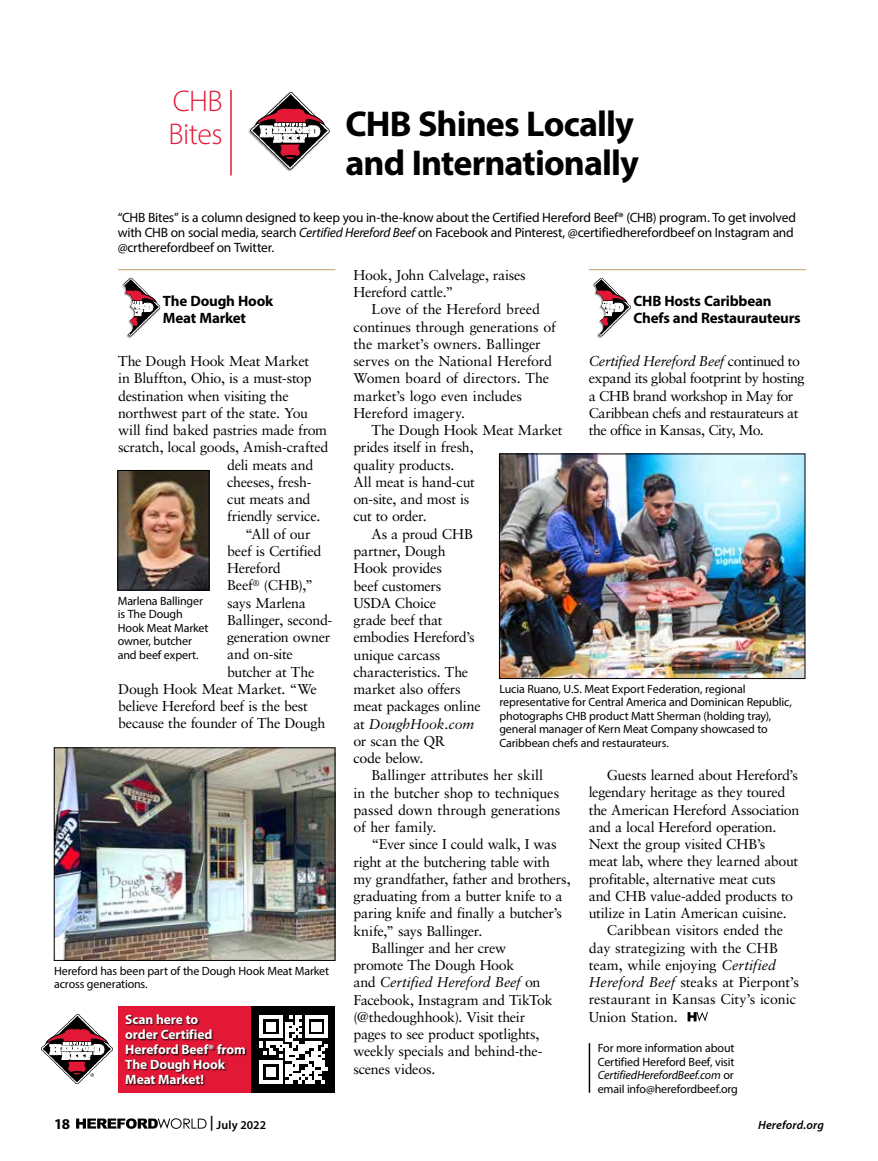
<style>
.page{position:relative;width:878px;height:1161px;background:#fff}
.page>*{position:absolute;margin:0;border:0;box-sizing:border-box;transform-origin:0 0}
.t1{font:700 36px/39px "Myriad Pro";letter-spacing:-.025em;color:#000}
.t2{font:300 30px/33px "Myriad Pro";letter-spacing:-.015em;color:#e31837}
.t3{font:700 15px/17.2px "Myriad Pro";letter-spacing:-.015em;color:#000}
.t4{font:14.25px/17.2px "Sabon LT Pro";letter-spacing:-.02em;color:#000}
.t5{font:14.25px "Sabon LT Pro";color:#000}
.t6{font:italic 14.25px "Sabon LT Pro";letter-spacing:-.015em;color:#000}
.t7{font:13.5px/15px "Myriad Pro";letter-spacing:-.015em;color:#000}
.t8{font:700 13.5px/15px "Myriad Pro";letter-spacing:-.01em;color:#fff}
.t9{font:12px/13.5px "Myriad Pro";letter-spacing:-.01em;color:#000}
.t10{font:italic 600 12px "Myriad Pro";letter-spacing:.015em;color:#000}
.t11{font:600 12px "Myriad Pro";letter-spacing:.01em;color:#000}
.s1{font-style:italic}
.s2{font-style:normal}
.s3{font-size:15px}
</style>
<div class="page">
<hr style="left:588px;top:1043px;width:2px;height:50px;background:#000">
<svg style="left:687px;top:1012px;width:20px;height:9px"></svg>
<hr style="left:230px;top:90px;width:2px;height:86px;background:#e31837">
<div style="left:248px;top:92px;width:82px;height:80px;background:#000;opacity:.5"></div>
<svg style="left:250px;top:92px;width:80px;height:78px"></svg>
<hr style="left:588px;top:269px;width:218px;height:1px;background:#bf9f60">
<div style="left:592px;top:278px;width:39px;height:61px;background:#000;opacity:.5"></div>
<svg style="left:592px;top:278px;width:39px;height:59px"></svg>
<img style="left:56px;top:750px;width:277px;height:209px">
<div style="left:54px;top:748px;width:281px;height:213px;border:1px solid #000"></div>
<img style="left:501px;top:456px;width:302px;height:221px">
<div style="left:499px;top:454px;width:306px;height:225px;border:1px solid #000"></div>
<hr style="left:118px;top:269px;width:217px;height:1px;background:#bf9f60">
<div style="left:121px;top:278px;width:39px;height:61px;background:#000;opacity:.5"></div>
<svg style="left:121px;top:278px;width:39px;height:59px"></svg>
<img style="left:120px;top:472px;width:87px;height:116px">
<div style="left:118px;top:470px;width:91px;height:120px;border:1px solid #000"></div>
<svg style="left:41px;top:1014px;width:72px;height:70px"></svg>
<div style="left:118px;top:1006px;width:133px;height:87px;background:#e31837"></div>
<div style="left:251px;top:1006px;width:84px;height:87px;background:#000"></div>
<svg style="left:260px;top:1016px;width:67px;height:67px"></svg>
<svg style="left:125px;top:1014px;width:122px;height:72px"></svg>
<svg style="left:76px;top:1118px;width:130px;height:11px"></svg>
<h2 class="t2" style="left:168px;top:84px;width:56px">CHB<br>Bites</h2>
<h1 class="t1" style="left:345px;top:103px;width:295px">CHB Shines Locally and Internationally</h1>
<p class="t7" style="left:118px;top:209px;width:679px">“CHB Bites” is a column designed to keep you in-the-know about the Certified Hereford Beef® (CHB) program. To get involved with CHB on social media, search <span class="s1">Certified Hereford Beef</span> on Facebook and Pinterest, @certifiedherefordbeef on Instagram and @crtherefordbeef on Twitter.</p>
<p class="t3" style="left:163px;top:292px;width:112px">The Dough Hook<br>Meat Market</p>
<p class="t4" style="left:118px;top:352px;width:192px">The Dough Hook Meat Market</p>
<p class="t4" style="left:118px;top:369px;width:195px">in Bluffton, Ohio, is a must-stop</p>
<p class="t4" style="left:118px;top:387px;width:172px">destination when visiting the</p>
<p class="t4" style="left:118px;top:404px;width:191px">northwest part of the state. You</p>
<p class="t4" style="left:118px;top:421px;width:210px">will find baked pastries made from</p>
<p class="t4" style="left:118px;top:438px;width:212px">scratch, local goods, Amish-crafted</p>
<p class="t4" style="left:227px;top:456px;width:88px">deli meats and</p>
<p class="t4" style="left:227px;top:473px;width:86px">cheeses, fresh-</p>
<p class="t4" style="left:227px;top:490px;width:85px">cut meats and</p>
<p class="t4" style="left:227px;top:507px;width:95px">friendly service.</p>
<p class="t4" style="left:245px;top:525px;width:67px">“All of our</p>
<p class="t4" style="left:227px;top:542px;width:96px">beef is Certified</p>
<p class="t4" style="left:227px;top:559px;width:55px">Hereford</p>
<p class="t4" style="left:227px;top:576px;width:87px">Beef<sup>®</sup> (CHB),”</p>
<p class="t4" style="left:227px;top:594px;width:80px">says Marlena</p>
<p class="t4" style="left:227px;top:611px;width:107px">Ballinger, second-</p>
<p class="t4" style="left:227px;top:628px;width:105px">generation owner</p>
<p class="t4" style="left:227px;top:645px;width:67px">and on-site</p>
<p class="t4" style="left:227px;top:663px;width:89px">butcher at The</p>
<p class="t4" style="left:118px;top:680px;width:200px">Dough Hook Meat Market. “We</p>
<p class="t4" style="left:118px;top:697px;width:191px">believe Hereford beef is the best</p>
<p class="t4" style="left:118px;top:714px;width:209px">because the founder of The Dough</p>
<p class="t9" style="left:118px;top:594px;width:92px">Marlena Ballinger is The Dough<br>Hook Meat Market owner, butcher and beef expert.</p>
<p class="t9" style="left:54px;top:964px;width:276px">Hereford has been part of the Dough Hook Meat Market across generations.</p>
<p class="t8" style="left:125px;top:1011px;width:122px">Scan here to<br>order Certified<br>Hereford Beef® from<br>The Dough Hook<br>Meat Market!</p>
<p class="t4" style="left:353px;top:266px;width:174px">Hook, John Calvelage, raises<br>Hereford cattle.”</p>
<p class="t4" style="left:353px;top:300px;width:204px;text-indent:18px">Love of the Hereford breed continues through generations of the market’s owners. Ballinger serves on the National Hereford<br>Women board of directors. The market’s logo even includes<br>Hereford imagery.</p>
<p class="t4" style="left:371px;top:421px;width:192px">The Dough Hook Meat Market</p>
<p class="t4" style="left:353px;top:438px;width:122px">prides itself in fresh,</p>
<p class="t4" style="left:353px;top:456px;width:102px">quality products.</p>
<p class="t4" style="left:353px;top:473px;width:123px">All meat is hand-cut</p>
<p class="t4" style="left:353px;top:490px;width:117px">on-site, and most is</p>
<p class="t4" style="left:353px;top:508px;width:75px">cut to order.</p>
<p class="t4" style="left:371px;top:525px;width:103px">As a proud CHB</p>
<p class="t4" style="left:353px;top:542px;width:94px">partner, Dough</p>
<p class="t4" style="left:353px;top:559px;width:90px">Hook provides</p>
<p class="t4" style="left:353px;top:577px;width:89px">beef customers</p>
<p class="t4" style="left:353px;top:594px;width:84px">USDA Choice</p>
<p class="t4" style="left:353px;top:611px;width:91px">grade beef that</p>
<p class="t4" style="left:353px;top:628px;width:123px">embodies Hereford’s</p>
<p class="t4" style="left:353px;top:646px;width:88px">unique carcass</p>
<p class="t4" style="left:353px;top:663px;width:116px">characteristics. The</p>
<p class="t4" style="left:353px;top:680px;width:109px">market also offers</p>
<p class="t4" style="left:353px;top:697px;width:129px">meat packages online</p>
<p class="t6" style="left:353px;top:715px;width:122px"><span class="s2">at</span> DoughHook.com</p>
<p class="t4" style="left:353px;top:732px;width:93px">or scan the QR</p>
<p class="t4" style="left:353px;top:749px;width:71px">code below.</p>
<p class="t5" style="left:371px;top:766px;width:173px">Ballinger attributes her skill</p>
<p class="t4" style="left:353px;top:784px;width:207px">in the butcher shop to techniques</p>
<p class="t4" style="left:353px;top:801px;width:208px">passed down through generations</p>
<p class="t4" style="left:353px;top:818px;width:84px">of her family.</p>
<p class="t4" style="left:371px;top:835px;width:187px">“Ever since I could walk, I was</p>
<p class="t4" style="left:353px;top:853px;width:198px">right at the butchering table with</p>
<p class="t4" style="left:353px;top:870px;width:219px">my grandfather, father and brothers,</p>
<p class="t4" style="left:353px;top:887px;width:211px">graduating from a butter knife to a</p>
<p class="t4" style="left:353px;top:904px;width:210px">paring knife and finally a butcher’s</p>
<p class="t4" style="left:353px;top:922px;width:131px">knife,” says Ballinger.</p>
<p class="t4" style="left:371px;top:939px;width:136px">Ballinger and her crew</p>
<p class="t4" style="left:353px;top:956px;width:162px">promote The Dough Hook</p>
<p class="t6" style="left:353px;top:973px;width:188px"><span class="s2">and</span> Certified Hereford Beef <span class="s2">on</span></p>
<p class="t4" style="left:353px;top:991px;width:201px">Facebook, Instagram and TikTok</p>
<p class="t4" style="left:353px;top:1008px;width:173px">(@thedoughhook). Visit their</p>
<p class="t4" style="left:353px;top:1025px;width:187px">pages to see product spotlights,</p>
<p class="t4" style="left:353px;top:1042px;width:190px">weekly specials and behind-the-</p>
<p class="t4" style="left:353px;top:1060px;width:83px">scenes videos.</p>
<p class="t3" style="left:633px;top:292px;width:169px">CHB Hosts Caribbean<br>Chefs and Restaurauteurs</p>
<p class="t4" style="left:588px;top:352px;width:217px"><span class="s1">Certified Hereford Beef</span> continued to expand its global footprint by hosting a CHB brand workshop in May for Caribbean chefs and restaurateurs at the office in Kansas, City, Mo.</p>
<p class="t9" style="left:499px;top:682px;width:294px">Lucia Ruano, U.S. Meat Export Federation, regional representative for Central America and Dominican Republic, photographs CHB product Matt Sherman (holding tray), general manager of Kern Meat Company showcased to Caribbean chefs and restaurateurs.</p>
<p class="t4" style="left:606px;top:766px;width:193px">Guests learned about Hereford’s</p>
<p class="t4" style="left:588px;top:783px;width:198px">legendary heritage as they toured</p>
<p class="t4" style="left:588px;top:801px;width:212px">the American Hereford Association</p>
<p class="t4" style="left:588px;top:818px;width:189px">and a local Hereford operation.</p>
<p class="t4" style="left:588px;top:835px;width:178px">Next the group visited CHB’s</p>
<p class="t4" style="left:588px;top:852px;width:211px">meat lab, where they learned about</p>
<p class="t4" style="left:588px;top:870px;width:189px">profitable, alternative meat cuts</p>
<p class="t4" style="left:588px;top:887px;width:206px">and CHB value-added products to</p>
<p class="t4" style="left:588px;top:904px;width:199px">utilize in Latin American cuisine.</p>
<p class="t4" style="left:606px;top:921px;width:178px">Caribbean visitors ended the</p>
<p class="t5" style="left:588px;top:939px;width:190px">day strategizing with the CHB</p>
<p class="t4" style="left:588px;top:956px;width:189px">team, while enjoying <span class="s1">Certified</span></p>
<p class="t4" style="left:588px;top:973px;width:212px"><span class="s1">Hereford Beef</span> steaks at Pierpont’s</p>
<p class="t4" style="left:588px;top:990px;width:209px">restaurant in Kansas City’s iconic</p>
<p class="t4" style="left:588px;top:1008px;width:91px">Union Station.</p>
<p class="t9" style="left:597px;top:1041px;width:142px">For more information about<br>Certified Hereford Beef, visit<br><span class="s1">CertifiedHerefordBeef.com</span> or email info@herefordbeef.org</p>
<p class="t3" style="left:54px;top:1115px;width:18px">18</p>
<p class="t11" style="left:210px;top:1117px;width:58px"><span class="s3">|</span> July 2022</p>
<p class="t10" style="left:758px;top:1117px;width:67px">Hereford.org</p>
</div>
